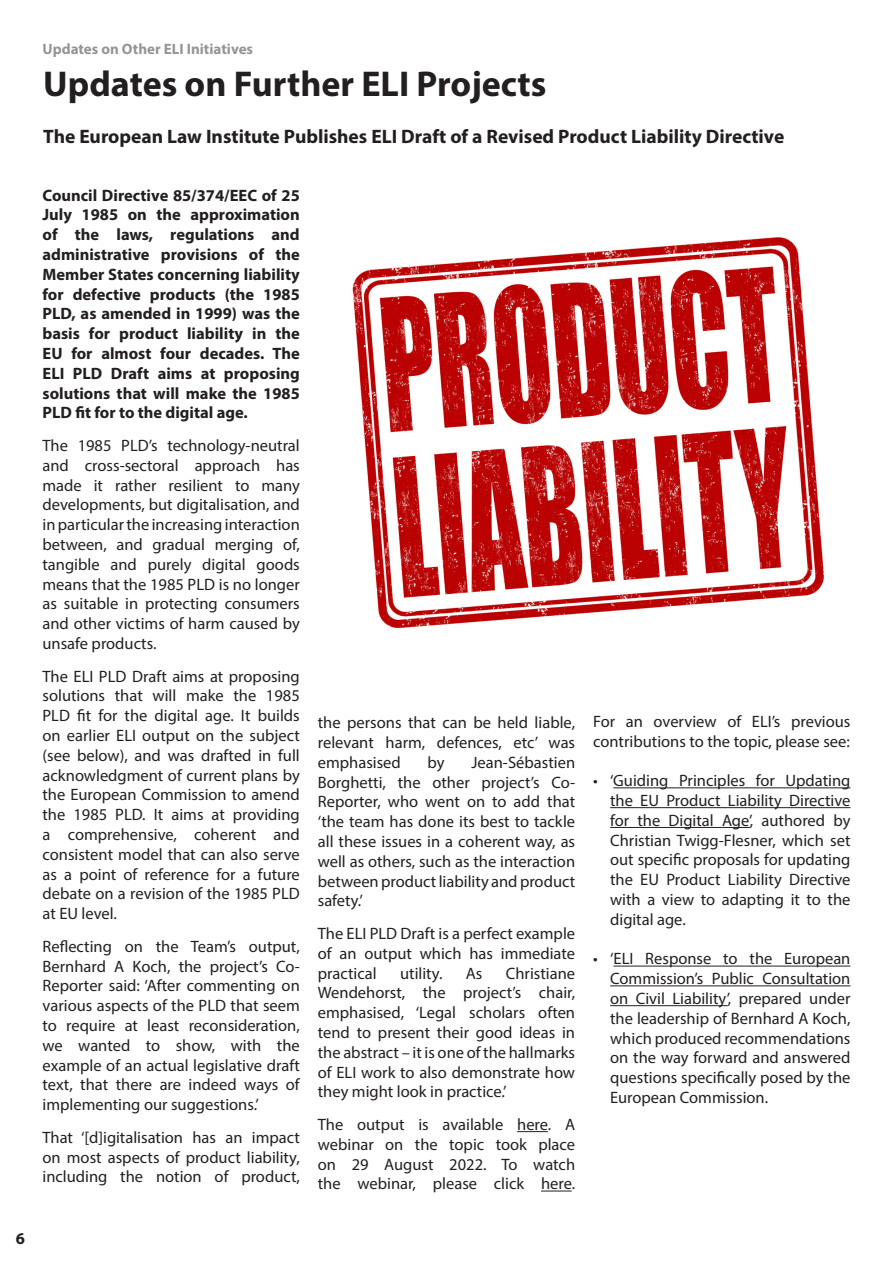
<style>
.page{position:relative;width:893px;height:1263px;background:#fff}
.page>*{position:absolute;margin:0;border:0;box-sizing:border-box;transform-origin:0 0}
.Smaller_Heading_alig{font:700 36px "Myriad Pro";color:#231f20}
.Larger_Heading_align{font:700 19.5px "Myriad Pro";color:#231f20}
.Spotlight_heading{font:16.5px/19.8px "Myriad Pro";color:#231f20;text-align:justify}
.Spotlight_heading-2{font:700 16.5px/19.8px "Myriad Pro";color:#231f20;text-align:justify}
.Column{font:700 15px "Myriad Pro";color:#939598}
</style>
<div class="page">
<hr style="left:517px;top:1131px;width:31px;height:1px;background:#231f20">
<hr style="left:541px;top:1190px;width:31px;height:1px;background:#231f20">
<img style="left:352px;top:237px;width:472px;height:392px">
<hr style="left:613px;top:787px;width:237px;height:1px;background:#231f20">
<hr style="left:610px;top:807px;width:240px;height:1px;background:#231f20">
<hr style="left:610px;top:827px;width:140px;height:1px;background:#231f20">
<hr style="left:614px;top:966px;width:236px;height:1px;background:#231f20">
<hr style="left:610px;top:985px;width:240px;height:1px;background:#231f20">
<hr style="left:610px;top:1005px;width:118px;height:1px;background:#231f20">
<p class="Spotlight_heading-2" style="left:16px;top:1228px;width:11px">6</p>
<p class="Column" style="left:43px;top:39px;width:212px">Updates on Other ELI Initiatives</p>
<p class="Smaller_Heading_alig" style="left:43px;top:61px;width:505px">Updates on Further ELI Projects</p>
<p class="Larger_Heading_align" style="left:43px;top:124px;width:742px">The European Law Institute Publishes ELI Draft of a Revised Product Liability Directive</p>
<p class="Spotlight_heading-2" style="left:43px;top:185px;width:259px">Council Directive 85/374/EEC of 25<br>July 1985 on the approximation of the laws, regulations and administrative provisions of the Member States concerning liability for defective products (the 1985<br>PLD, as amended in 1999) was the basis for product liability in the EU for almost four decades. The ELI PLD Draft aims at proposing solutions that will make the 1985<br>PLD fit for to the digital age.</p>
<p class="Spotlight_heading" style="left:43px;top:435px;width:259px">The 1985 PLD’s technology-neutral and cross-sectoral approach has made it rather resilient to many developments, but digitalisation, and in particular the increasing interaction between, and gradual merging of, tangible and purely digital goods means that the 1985 PLD is no longer as suitable in protecting consumers and other victims of harm caused by unsafe products.</p>
<p class="Spotlight_heading" style="left:43px;top:666px;width:259px">The ELI PLD Draft aims at proposing solutions that will make the 1985<br>PLD fit for the digital age. It builds on earlier ELI output on the subject (see below), and was drafted in full acknowledgment of current plans by the European Commission to amend the 1985 PLD. It aims at providing a comprehensive, coherent and consistent model that can also serve as a point of reference for a future debate on a revision of the 1985 PLD at EU level.</p>
<p class="Spotlight_heading" style="left:43px;top:936px;width:259px">Reflecting on the Team’s output, Bernhard A Koch, the project’s Co-Reporter said: ‘After commenting on various aspects of the PLD that seem to require at least reconsideration, we wanted to show, with the example of an actual legislative draft text, that there are indeed ways of implementing our suggestions.’</p>
<p class="Spotlight_heading" style="left:43px;top:1127px;width:259px">That ‘[d]igitalisation has an impact on most aspects of product liability, including the notion of product,</p>
<p class="Spotlight_heading" style="left:318px;top:712px;width:259px">the persons that can be held liable, relevant harm, defences, etc’ was emphasised</p>
<p class="Spotlight_heading" style="left:318px;top:752px;width:259px;text-indent:154px">Jean-Sébastien Borghetti, the other project’s Co-Reporter, who went on to add that ‘the team has done its best to tackle all these issues in a coherent way, as well as others, such as the interaction between product liability and product safety.’</p>
<p class="Spotlight_heading" style="left:318px;top:923px;width:259px">The ELI PLD Draft is a perfect example of an output which has immediate practical</p>
<p class="Spotlight_heading" style="left:428px;top:752px;width:19px">by</p>
<p class="Spotlight_heading" style="left:318px;top:963px;width:259px;text-indent:188px">Christiane Wendehorst, the project’s chair, emphasised, ‘Legal scholars often tend to present their good ideas in the abstract – it is one of the hallmarks of ELI work to also demonstrate how they might look in practice.’</p>
<p class="Spotlight_heading" style="left:318px;top:1114px;width:259px">The output is available here. A webinar on the topic took place on 29 August 2022. To watch the webinar, please click here.</p>
<p class="Spotlight_heading" style="left:400px;top:963px;width:44px">utility.</p>
<p class="Spotlight_heading" style="left:466px;top:963px;width:18px">As</p>
<p class="Spotlight_heading" style="left:593px;top:711px;width:259px">For an overview of ELI’s previous contributions to the topic, please see:</p>
<p class="Spotlight_heading" style="left:610px;top:770px;width:242px;text-indent:-17px">• ‘Guiding Principles for Updating the EU Product Liability Directive for the Digital Age’, authored by Christian Twigg-Flesner, which set out specific proposals for updating the EU Product Liability Directive with a view to adapting it to the digital age.</p>
<p class="Spotlight_heading" style="left:610px;top:949px;width:242px;text-indent:-17px">• ‘ELI Response to the European Commission’s Public Consultation on Civil Liability’, prepared under the leadership of Bernhard A Koch, which produced recommendations on the way forward and answered questions specifically posed by the European Commission.</p>
</div>
